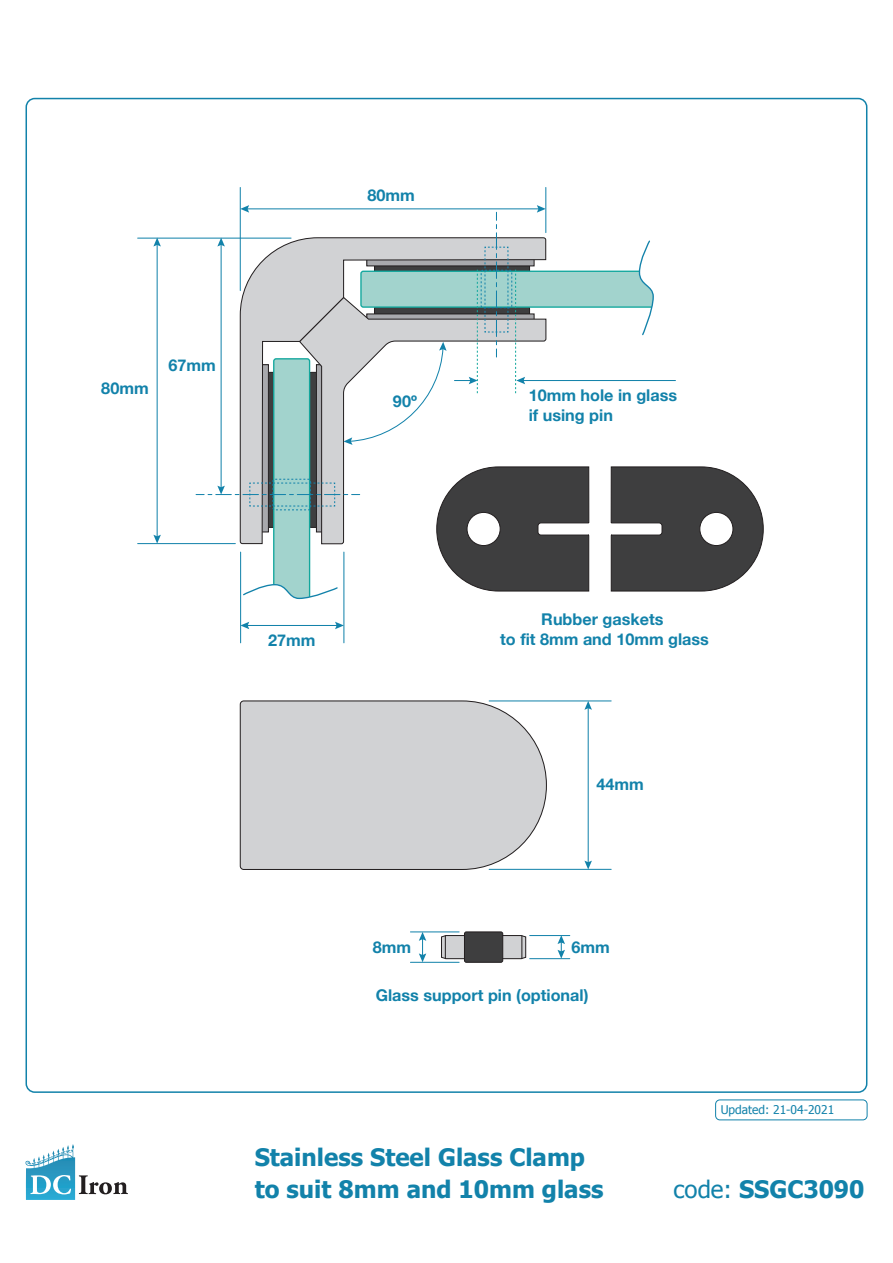
<style>
.page{position:relative;width:893px;height:1263px;background:#fff}
.page>*{position:absolute;margin:0;border:0;box-sizing:border-box;transform-origin:0 0}
.Product_Name{font:700 24px/31.5px "Tahoma";color:#1282aa}
.t1{font:700 16.2px/19.5px "Helvetica Neue";color:#1282aa;text-align:center}
.Product_Name-2{font:12px "Tahoma";color:#1282aa}
.s1{font-weight:400}
</style>
<div class="page">
<svg style="left:239px;top:700px;width:308px;height:170px;background:#d0d1d3"></svg>
<div style="left:464px;top:932px;width:39px;height:30px;background:#3e3e3f;border-radius:2px"></div>
<div style="left:464px;top:931px;width:39px;height:32px;border:1px solid #231f20;border-radius:2px"></div>
<svg style="left:441px;top:934px;width:86px;height:26px"></svg>
<hr style="left:489px;top:700px;width:122px;height:1px;background:#1282aa">
<hr style="left:489px;top:869px;width:122px;height:1px;background:#1282aa">
<hr style="left:240px;top:552px;width:1px;height:91px;background:#1282aa">
<hr style="left:343px;top:552px;width:1px;height:91px;background:#1282aa">
<hr style="left:138px;top:238px;width:153px;height:1px;background:#1282aa">
<hr style="left:138px;top:543px;width:97px;height:1px;background:#1282aa">
<hr style="left:240px;top:187px;width:1px;height:104px;background:#1282aa">
<hr style="left:545px;top:187px;width:1px;height:46px;background:#1282aa">
<hr style="left:588px;top:707px;width:1px;height:156px;background:#1282aa">
<svg style="left:584px;top:861px;width:8px;height:8px"></svg>
<svg style="left:584px;top:701px;width:8px;height:9px"></svg>
<hr style="left:246px;top:625px;width:92px;height:1px;background:#1282aa">
<svg style="left:240px;top:622px;width:9px;height:7px"></svg>
<svg style="left:335px;top:622px;width:9px;height:7px"></svg>
<hr style="left:157px;top:244px;width:1px;height:293px;background:#1282aa">
<svg style="left:153px;top:535px;width:8px;height:9px"></svg>
<svg style="left:153px;top:238px;width:8px;height:8px"></svg>
<svg style="left:557px;top:936px;width:8px;height:22px"></svg>
<svg style="left:419px;top:932px;width:7px;height:30px"></svg>
<hr style="left:530px;top:935px;width:40px;height:1px;background:#1282aa">
<hr style="left:530px;top:958px;width:40px;height:1px;background:#1282aa">
<hr style="left:410px;top:931px;width:49px;height:1px;background:#1282aa">
<hr style="left:410px;top:962px;width:49px;height:1px;background:#1282aa">
<svg style="left:196px;top:205px;width:568px;height:395px"></svg>
<div style="left:715px;top:1099px;width:152px;height:21px;border:1px solid #1282aa;border-radius:4px"></div>
<svg style="left:38px;top:1144px;width:35px;height:19px"></svg>
<svg style="left:30px;top:1175px;width:41px;height:19px"></svg>
<svg style="left:79px;top:1175px;width:49px;height:19px"></svg>
<p class="t1" style="left:101px;top:379px;width:49px">80mm</p>
<p class="t1" style="left:168px;top:356px;width:49px">67mm</p>
<p class="t1" style="left:368px;top:186px;width:49px">80mm</p>
<p class="t1" style="left:393px;top:392px;width:25px">90º</p>
<p class="t1" style="left:529px;top:386px;width:150px;text-align:left">10mm hole in glass if using pin</p>
<p class="t1" style="left:268px;top:631px;width:49px">27mm</p>
<p class="t1" style="left:500px;top:610px;width:210px">Rubber gaskets<br>to fit 8mm and 10mm glass</p>
<p class="t1" style="left:596px;top:775px;width:49px">44mm</p>
<p class="t1" style="left:373px;top:937px;width:40px">8mm</p>
<p class="t1" style="left:571px;top:937px;width:40px">6mm</p>
<p class="t1" style="left:376px;top:985px;width:214px">Glass support pin (optional)</p>
<p class="Product_Name-2" style="left:721px;top:1101px;width:115px">Updated: 21-04-2021</p>
<p class="Product_Name" style="left:255px;top:1140px;width:350px">Stainless Steel Glass Clamp to suit 8mm and 10mm glass</p>
<p class="Product_Name" style="left:674px;top:1172px;width:192px"><span class="s1">code:</span> SSGC3090</p>
</div>
